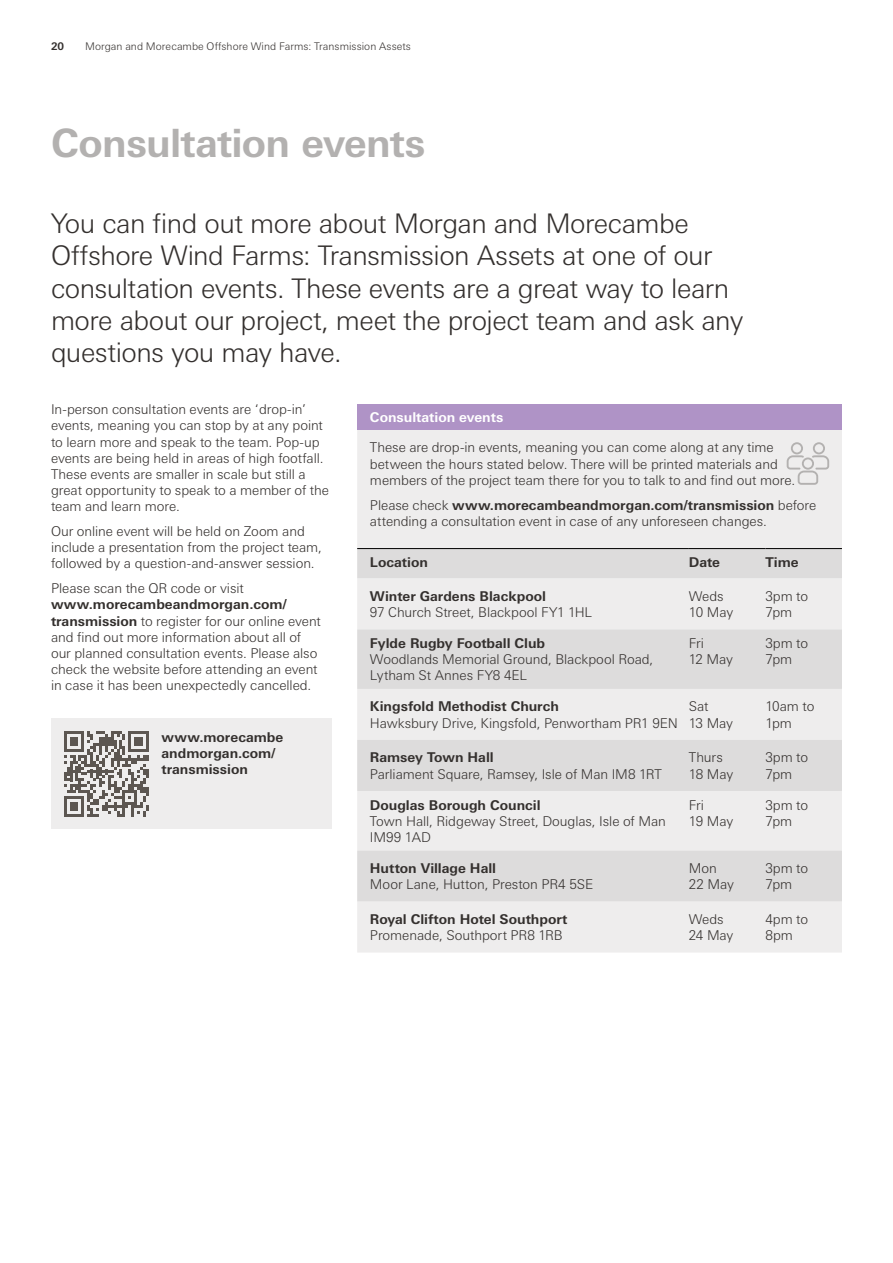
<style>
.page{position:relative;width:893px;height:1263px;background:#fff}
.page>*{position:absolute;margin:0;border:0;box-sizing:border-box;transform-origin:0 0}
.t1{font:700 39px "Univers Next Pro";letter-spacing:-.02em;color:#b3b1b0}
.t2{font:300 27px/32.4px "Univers Next Pro";letter-spacing:-.02em;color:#34302e}
.t3{font:300 13.5px/16.2px "Univers Next Pro";letter-spacing:-.005em;color:#34302e}
.t4{font:700 13.5px/16.2px "Univers Next Pro";color:#34302e}
.t5{font:700 13.5px "Univers Next Pro";color:#fff}
.t6{font:300 10.5px "Univers Next Pro";letter-spacing:.005em;color:#34302e}
.t7{font:700 10.5px "Univers Next Pro";color:#34302e}
.s1{font-weight:700}
</style>
<div class="page">
<div style="left:51px;top:719px;width:281px;height:110px;background:#eeeded"></div>
<svg style="left:64px;top:731px;width:85px;height:85px"></svg>
<div style="left:357px;top:429px;width:485px;height:523px;background:#eeeded"></div>
<svg style="left:357px;top:549px;width:485px;height:352px;background:#e4e3e3"></svg>
<hr style="left:357px;top:548px;width:332px;height:1px;background:#000">
<hr style="left:689px;top:548px;width:76px;height:1px;background:#000">
<hr style="left:765px;top:548px;width:77px;height:1px;background:#000">
<svg style="left:787px;top:442px;width:42px;height:43px;background:#dfdede"></svg>
<div style="left:357px;top:404px;width:485px;height:25px;background:#af93c6"></div>
<p class="t7" style="left:51px;top:40px;width:15px">20</p>
<p class="t6" style="left:85px;top:41px;width:327px">Morgan and Morecambe Offshore Wind Farms: Transmission Assets</p>
<h1 class="t1" style="left:51px;top:120px;width:376px">Consultation events</h1>
<p class="t2" style="left:51px;top:207px;width:694px">You can find out more about Morgan and Morecambe Offshore Wind Farms: Transmission Assets at one of our consultation events. These events are a great way to learn more about our project, meet the project team and ask any questions you may have.</p>
<p class="t3" style="left:51px;top:401px;width:280px">In-person consultation events are ‘drop-in’ events, meaning you can stop by at any point to learn more and speak to the team. Pop-up events are being held in areas of high footfall.<br>These events are smaller in scale but still a great opportunity to speak to a member of the team and learn more.</p>
<p class="t3" style="left:51px;top:523px;width:272px">Our online event will be held on Zoom and include a presentation from the project team, followed by a question-and-answer session.</p>
<p class="t3" style="left:51px;top:580px;width:194px">Please scan the QR code or visit</p>
<p class="t3" style="left:51px;top:596px;width:271px"><span class="s1">www.morecambeandmorgan.com/ transmission</span> to register for our online event and find out more information about all of our planned consultation events. Please also check the website before attending an event in case it has been unexpectedly cancelled.</p>
<p class="t4" style="left:162px;top:728px;width:123px">www.morecambe andmorgan.com/ transmission</p>
<p class="t5" style="left:370px;top:409px;width:135px">Consultation events</p>
<p class="t3" style="left:370px;top:439px;width:427px">These are drop-in events, meaning you can come along at any time between the hours stated below. There will be printed materials and members of the project team there for you to talk to and find out more.</p>
<p class="t3" style="left:370px;top:496px;width:448px">Please check <span class="s1">www.morecambeandmorgan.com/transmission</span> before attending a consultation event in case of any unforeseen changes.</p>
<p class="t4" style="left:370px;top:554px;width:59px">Location</p>
<p class="t4" style="left:689px;top:554px;width:33px">Date</p>
<p class="t4" style="left:765px;top:554px;width:35px">Time</p>
<p class="t4" style="left:370px;top:588px;width:178px">Winter Gardens Blackpool</p>
<p class="t3" style="left:370px;top:604px;width:224px">97 Church Street, Blackpool FY1 1HL</p>
<p class="t3" style="left:689px;top:588px;width:46px">Weds<br>10 May</p>
<p class="t3" style="left:765px;top:588px;width:44px">3pm to<br>7pm</p>
<p class="t4" style="left:370px;top:635px;width:177px">Fylde Rugby Football Club</p>
<p class="t3" style="left:370px;top:651px;width:285px">Woodlands Memorial Ground, Blackpool Road,<br>Lytham St Annes FY8 4EL</p>
<p class="t3" style="left:689px;top:635px;width:46px">Fri<br>12 May</p>
<p class="t3" style="left:765px;top:635px;width:44px">3pm to<br>7pm</p>
<p class="t4" style="left:370px;top:698px;width:191px">Kingsfold Methodist Church</p>
<p class="t3" style="left:370px;top:715px;width:309px">Hawksbury Drive, Kingsfold, Penwortham PR1 9EN</p>
<p class="t3" style="left:689px;top:698px;width:46px">Sat<br>13 May</p>
<p class="t3" style="left:765px;top:698px;width:50px">10am to<br>1pm</p>
<p class="t4" style="left:370px;top:749px;width:125px">Ramsey Town Hall</p>
<p class="t3" style="left:370px;top:766px;width:293px">Parliament Square, Ramsey, Isle of Man IM8 1RT</p>
<p class="t3" style="left:689px;top:749px;width:46px">Thurs<br>18 May</p>
<p class="t3" style="left:765px;top:749px;width:44px">3pm to<br>7pm</p>
<p class="t4" style="left:370px;top:797px;width:172px">Douglas Borough Council</p>
<p class="t3" style="left:370px;top:813px;width:297px">Town Hall, Ridgeway Street, Douglas, Isle of Man<br>IM99 1AD</p>
<p class="t3" style="left:689px;top:797px;width:46px">Fri<br>19 May</p>
<p class="t3" style="left:765px;top:797px;width:44px">3pm to<br>7pm</p>
<p class="t4" style="left:370px;top:860px;width:128px">Hutton Village Hall</p>
<p class="t3" style="left:370px;top:876px;width:225px">Moor Lane, Hutton, Preston PR4 5SE</p>
<p class="t3" style="left:689px;top:860px;width:47px">Mon<br>22 May</p>
<p class="t3" style="left:765px;top:860px;width:44px">3pm to<br>7pm</p>
<p class="t4" style="left:370px;top:911px;width:199px">Royal Clifton Hotel Southport</p>
<p class="t3" style="left:370px;top:927px;width:194px">Promenade, Southport PR8 1RB</p>
<p class="t3" style="left:689px;top:911px;width:46px">Weds<br>24 May</p>
<p class="t3" style="left:765px;top:911px;width:44px">4pm to<br>8pm</p>
</div>
